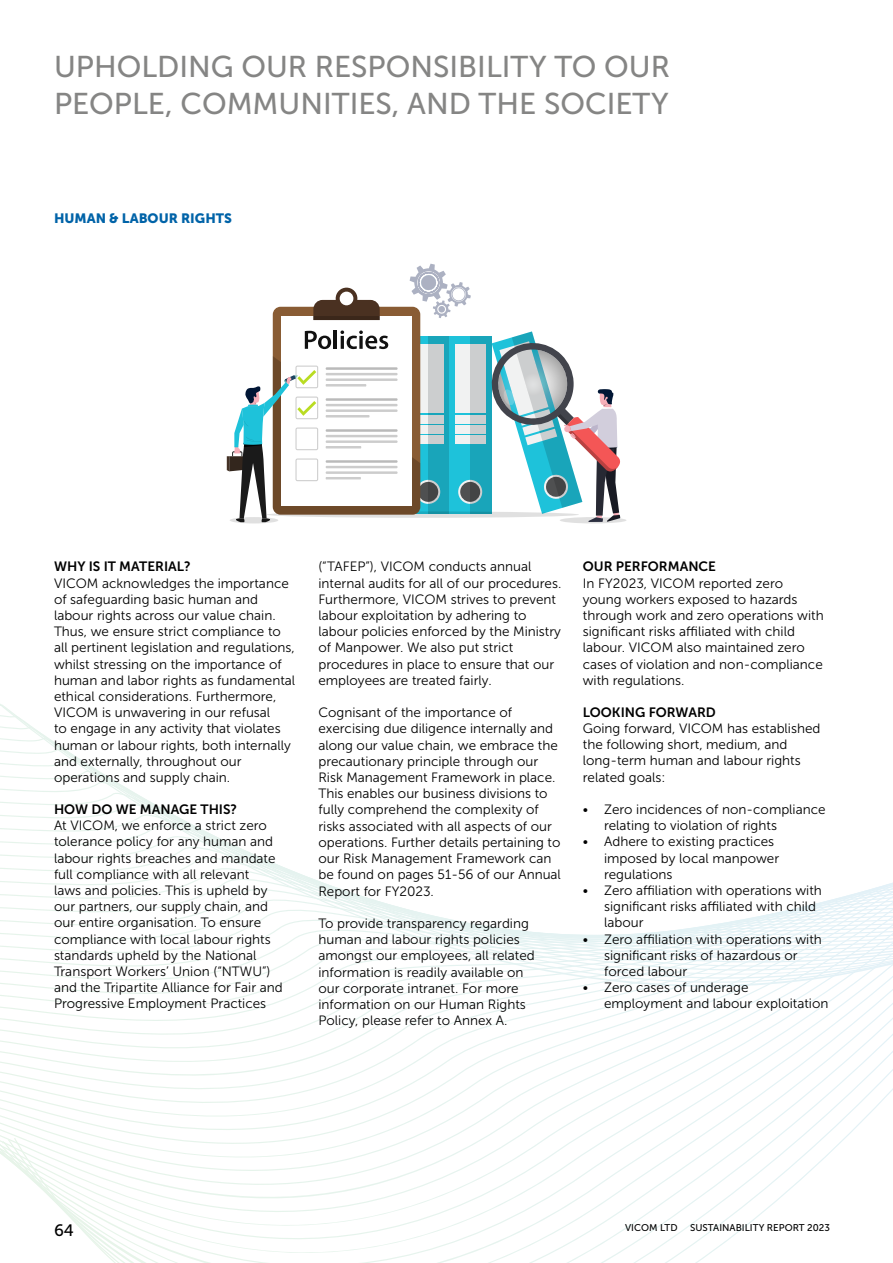
<style>
.page{position:relative;width:893px;height:1263px;background:#fff}
.page>*{position:absolute;margin:0;border:0;box-sizing:border-box;transform-origin:0 0}
.t1{font:30px/37.5px "Museo Sans 500";color:#858584}
.t2{font:16.5px "Museo Sans 500";color:#000}
.t3{font:13.5px/16.2px "Museo Sans 300";color:#000}
.t4{font:13.5px "Museo Sans 700";color:#000}
.t5{font:13.5px "Museo Sans 900";color:#0063a8}
.t6{font:9.75px "Museo Sans 500";color:#000}
</style>
<div class="page">
<svg style="left:17px;top:1167px;width:798px;height:17px"></svg>
<svg style="left:0;top:1148px;width:835px;height:19px"></svg>
<svg style="left:0;top:1133px;width:851px;height:15px"></svg>
<svg style="left:0;top:1116px;width:867px;height:17px"></svg>
<svg style="left:0;top:1099px;width:884px;height:17px"></svg>
<svg style="left:0;top:1082px;width:893px;height:17px"></svg>
<svg style="left:0;top:1068px;width:893px;height:14px"></svg>
<svg style="left:0;top:1052px;width:893px;height:16px"></svg>
<svg style="left:0;top:704px;width:893px;height:341px"></svg>
<svg style="left:560px;top:517px;width:66px;height:6px"></svg>
<svg style="left:420px;top:336px;width:8px;height:175px"></svg>
<div style="left:413px;top:345px;width:31px;height:68px;background:#f1f2f2"></div>
<div style="left:413px;top:415px;width:31px;height:9px;background:#f1f2f2"></div>
<div style="left:413px;top:426px;width:31px;height:8px;background:#f1f2f2"></div>
<div style="left:413px;top:436px;width:31px;height:8px;background:#f1f2f2"></div>
<svg style="left:416px;top:480px;width:24px;height:24px"></svg>
<div style="left:418px;top:482px;width:20px;height:20px;background:#4f5051;border-radius:50%"></div>
<svg style="left:428px;top:336px;width:21px;height:175px;background:#69b2be"></svg>
<div style="left:449px;top:336px;width:42px;height:178px;background:#1ec2da"></div>
<div style="left:455px;top:345px;width:31px;height:68px;background:#f1f2f2"></div>
<div style="left:455px;top:415px;width:31px;height:9px;background:#f1f2f2"></div>
<div style="left:455px;top:426px;width:31px;height:8px;background:#f1f2f2"></div>
<div style="left:455px;top:436px;width:31px;height:8px;background:#f1f2f2"></div>
<svg style="left:458px;top:480px;width:24px;height:24px"></svg>
<div style="left:460px;top:482px;width:20px;height:20px;background:#4f5051;border-radius:50%"></div>
<svg style="left:470px;top:336px;width:18px;height:175px;background:#76b4be"></svg>
<svg style="left:267px;top:511px;width:312px;height:7px"></svg>
<div style="left:273px;top:307px;width:147px;height:208px;background:#895c34;border-radius:8px"></div>
<div style="left:281px;top:316px;width:131px;height:189px;background:#fff"></div>
<svg style="left:305px;top:331px;width:26px;height:18px"></svg>
<hr style="left:334px;top:330px;width:3px;height:19px;background:#111">
<svg style="left:340px;top:330px;width:48px;height:19px"></svg>
<svg style="left:313px;top:288px;width:67px;height:28px"></svg>
<svg style="left:227px;top:356px;width:193px;height:166px"></svg>
<hr style="left:313px;top:316px;width:67px;height:4px;background:#3b271a">
<svg style="left:488px;top:331px;width:132px;height:191px"></svg>
<svg style="left:230px;top:517px;width:48px;height:6px"></svg>
<svg style="left:410px;top:264px;width:61px;height:54px"></svg>
<div style="left:438px;top:306px;width:7px;height:7px;background:#acb1c2;border-radius:3px"></div>
<h1 class="t1" style="left:54px;top:48px;width:617px">UPHOLDING OUR RESPONSIBILITY TO OUR<br>PEOPLE, COMMUNITIES, AND THE SOCIETY</h1>
<p class="t5" style="left:54px;top:210px;width:179px">HUMAN &amp; LABOUR RIGHTS</p>
<p class="t4" style="left:54px;top:559px;width:138px">WHY IS IT MATERIAL?</p>
<p class="t3" style="left:54px;top:575px;width:243px">VICOM acknowledges the importance of safeguarding basic human and labour rights across our value chain.<br>Thus, we ensure strict compliance to all pertinent legislation and regulations, whilst stressing on the importance of human and labor rights as fundamental ethical considerations. Furthermore, VICOM is unwavering in our refusal<br>to engage in any activity that violates human or labour rights, both internally and externally, throughout our operations and supply chain.</p>
<p class="t4" style="left:54px;top:802px;width:185px">HOW DO WE MANAGE THIS?</p>
<p class="t3" style="left:54px;top:817px;width:230px">At VICOM, we enforce a strict zero tolerance policy for any human and labour rights breaches and mandate full compliance with all relevant<br>laws and policies. This is upheld by our partners, our supply chain, and our entire organisation. To ensure compliance with local labour rights standards upheld by the National Transport Workers’ Union (“NTWU”) and the Tripartite Alliance for Fair and Progressive Employment Practices</p>
<p class="t3" style="left:318px;top:559px;width:244px">(“TAFEP”), VICOM conducts annual internal audits for all of our procedures.<br>Furthermore, VICOM strives to prevent labour exploitation by adhering to labour policies enforced by the Ministry of Manpower. We also put strict procedures in place to ensure that our employees are treated fairly.</p>
<p class="t3" style="left:318px;top:705px;width:244px">Cognisant of the importance of exercising due diligence internally and along our value chain, we embrace the precautionary principle through our Risk Management Framework in place.<br>This enables our business divisions to fully comprehend the complexity of risks associated with all aspects of our operations. Further details pertaining to our Risk Management Framework can be found on pages 51-56 of our Annual Report for FY2023.</p>
<p class="t3" style="left:318px;top:915px;width:218px">To provide transparency regarding human and labour rights policies amongst our employees, all related information is readily available on our corporate intranet. For more information on our Human Rights Policy, please refer to Annex A.</p>
<p class="t4" style="left:583px;top:559px;width:135px">OUR PERFORMANCE</p>
<p class="t3" style="left:583px;top:575px;width:242px">In FY2023, VICOM reported zero young workers exposed to hazards through work and zero operations with significant risks affiliated with child labour. VICOM also maintained zero cases of violation and non-compliance with regulations.</p>
<p class="t4" style="left:583px;top:705px;width:135px">LOOKING FORWARD</p>
<p class="t3" style="left:583px;top:720px;width:239px">Going forward, VICOM has established the following short, medium, and long-term human and labour rights related goals:</p>
<p class="t3" style="left:604px;top:801px;width:223px;text-indent:-21px">• Zero incidences of non-compliance relating to violation of rights</p>
<p class="t3" style="left:604px;top:834px;width:177px;text-indent:-21px">• Adhere to existing practices imposed by local manpower regulations</p>
<p class="t3" style="left:604px;top:882px;width:219px;text-indent:-21px">• Zero affiliation with operations with significant risks affiliated with child labour</p>
<p class="t3" style="left:604px;top:931px;width:219px;text-indent:-21px">• Zero affiliation with operations with significant risks of hazardous or forced labour</p>
<p class="t3" style="left:604px;top:980px;width:226px;text-indent:-21px">• Zero cases of underage employment and labour exploitation</p>
<p class="t2" style="left:54px;top:1221px;width:21px">64</p>
<p class="t6" style="left:625px;top:1222px;width:54px">VICOM LTD</p>
<p class="t6" style="left:690px;top:1222px;width:141px">SUSTAINABILITY REPORT 2023</p>
</div>
